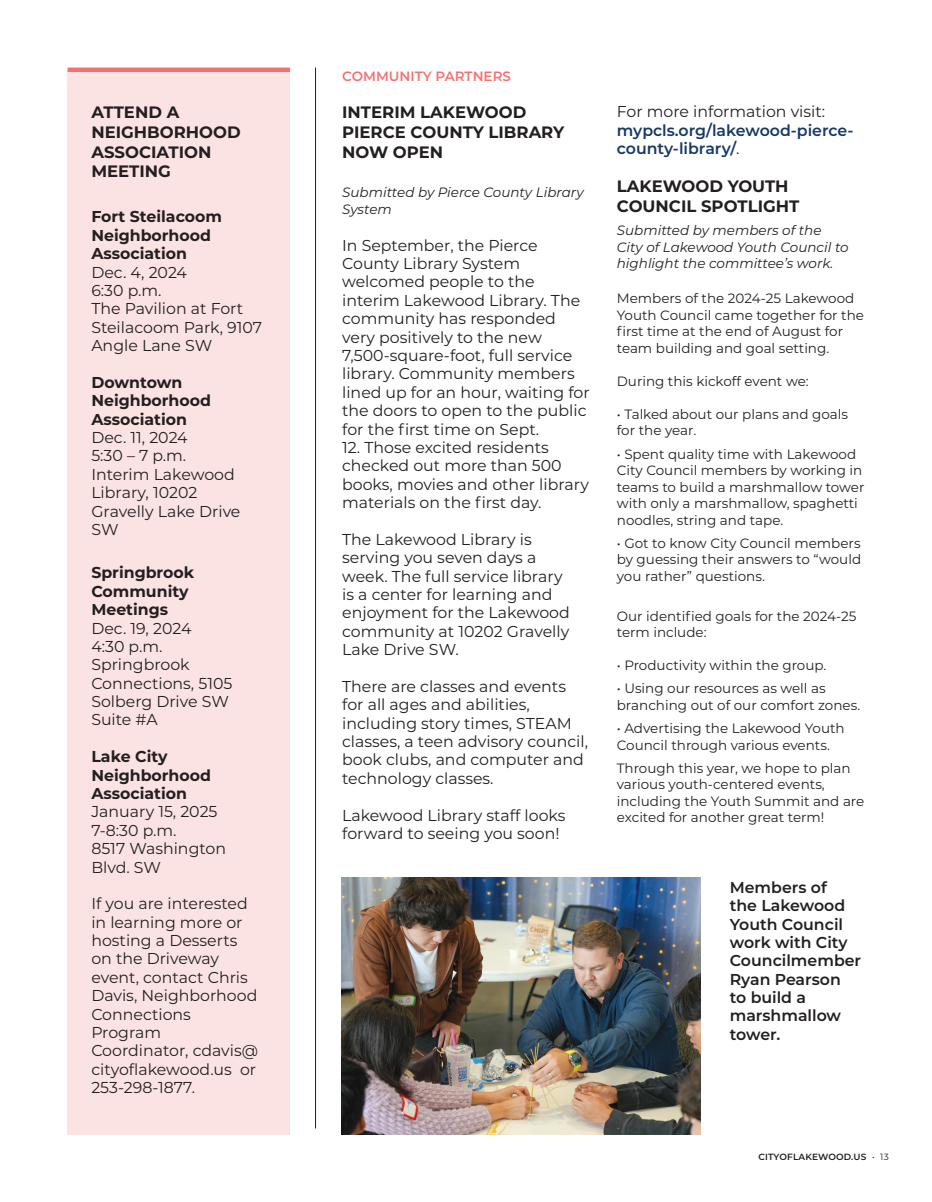
<style>
.page{position:relative;width:932px;height:1202px;background:#fff}
.page>*{position:absolute;margin:0;border:0;box-sizing:border-box;transform-origin:0 0}
.Box_HED{font:700 16.5px/19.8px "Montserrat";color:#231f20}
.t1{font:15.75px/18.3px "Montserrat";color:#231f20}
.t2{font:700 15.75px/18.3px "Montserrat";color:#231f20}
.Cutline{font:600 15.75px/18.3px "Montserrat";color:#231f20}
.t3{font:600 15.75px/18.3px "Montserrat";color:#163967}
.Box_text{font:13.5px/16.5px "Montserrat";color:#231f20}
.Box_text-2{font:italic 13.5px/16.5px "Montserrat";color:#231f20}
.t4{font:600 13.5px "Montserrat";color:#f27274}
.t5{font:600 9px "Montserrat";letter-spacing:.015em;color:#231f20}
.s1{font-weight:400;color:#231f20}
.s2{font-weight:400}
</style>
<div class="page">
<hr style="left:315px;top:68px;width:1px;height:1060px;background:#231f20">
<div style="left:68px;top:70px;width:222px;height:1064px;background:#fce3e3"></div>
<hr style="left:68px;top:68px;width:222px;height:4px;background:#f27274">
<img style="left:342px;top:877px;width:358px;height:257px">
<p class="Box_HED" style="left:91px;top:101px;width:151px">ATTEND A<br>NEIGHBORHOOD<br>ASSOCIATION<br>MEETING</p>
<p class="t2" style="left:91px;top:207px;width:132px">Fort Steilacoom<br>Neighborhood<br>Association</p>
<p class="t1" style="left:91px;top:262px;width:97px">Dec. 4, 2024</p>
<p class="t1" style="left:91px;top:281px;width:72px">6:30 p.m.</p>
<p class="t1" style="left:91px;top:299px;width:172px">The Pavilion at Fort<br>Steilacoom Park, 9107<br>Angle Lane SW</p>
<p class="t2" style="left:91px;top:372px;width:121px">Downtown<br>Neighborhood<br>Association</p>
<p class="t1" style="left:91px;top:428px;width:98px">Dec. 11, 2024</p>
<p class="t1" style="left:91px;top:446px;width:96px">5:30 – 7 p.m.</p>
<p class="t1" style="left:91px;top:464px;width:151px">Interim Lakewood<br>Library, 10202<br>Gravelly Lake Drive<br>SW</p>
<p class="t2" style="left:91px;top:563px;width:104px">Springbrook<br>Community<br>Meetings</p>
<p class="t1" style="left:91px;top:618px;width:102px">Dec. 19, 2024</p>
<p class="t1" style="left:91px;top:636px;width:73px">4:30 p.m.</p>
<p class="t1" style="left:91px;top:655px;width:142px">Springbrook<br>Connections, 5105<br>Solberg Drive SW<br>Suite #A</p>
<p class="t2" style="left:91px;top:746px;width:121px">Lake City<br>Neighborhood<br>Association</p>
<p class="t1" style="left:91px;top:802px;width:128px">January 15, 2025</p>
<p class="t1" style="left:91px;top:820px;width:87px">7-8:30 p.m.</p>
<p class="t1" style="left:91px;top:838px;width:136px">8517 Washington<br>Blvd. SW</p>
<p class="t1" style="left:91px;top:894px;width:168px">If you are interested in learning more or hosting a Desserts on the Driveway event, contact Chris<br>Davis, Neighborhood<br>Connections<br>Program<br>Coordinator, cdavis@ cityoflakewood.us or<br>253-298-1877.</p>
<p class="t4" style="left:342px;top:66px;width:170px">COMMUNITY PARTNERS</p>
<p class="Box_HED" style="left:342px;top:101px;width:224px">INTERIM LAKEWOOD<br>PIERCE COUNTY LIBRARY<br>NOW OPEN</p>
<p class="Box_text-2" style="left:342px;top:184px;width:243px">Submitted by Pierce County Library<br>System</p>
<p class="t1" style="left:342px;top:235px;width:249px">In September, the Pierce<br>County Library System welcomed people to the interim Lakewood Library. The community has responded very positively to the new<br>7,500-square-foot, full service library. Community members lined up for an hour, waiting for the doors to open to the public for the first time on Sept.</p>
<p class="t1" style="left:342px;top:437px;width:248px">12. Those excited residents checked out more than 500 books, movies and other library materials on the first day.</p>
<p class="t1" style="left:342px;top:529px;width:229px">The Lakewood Library is serving you seven days a week. The full service library is a center for learning and enjoyment for the Lakewood community at 10202 Gravelly<br>Lake Drive SW.</p>
<p class="t1" style="left:342px;top:676px;width:247px">There are classes and events for all ages and abilities, including story times, STEAM classes, a teen advisory council, book clubs, and computer and technology classes.</p>
<p class="t1" style="left:342px;top:805px;width:225px">Lakewood Library staff looks forward to seeing you soon!</p>
<p class="t3" style="left:616px;top:102px;width:238px"><span class="s1">For more information visit: </span>mypcls.org/lakewood-pierce&shy;county-library/<span class="s1">.</span></p>
<p class="Box_HED" style="left:616px;top:176px;width:184px">LAKEWOOD YOUTH<br>COUNCIL SPOTLIGHT</p>
<p class="Box_text-2" style="left:616px;top:222px;width:233px">Submitted by members of the<br>City of Lakewood Youth Council to highlight the committee’s work.</p>
<p class="Box_text" style="left:616px;top:290px;width:249px">Members of the 2024-25 Lakewood Youth Council came together for the first time at the end of August for team building and goal setting.</p>
<p class="Box_text" style="left:616px;top:372px;width:193px">During this kickoff event we:</p>
<p class="Box_text" style="left:616px;top:405px;width:233px">• Talked about our plans and goals for the year.</p>
<p class="Box_text" style="left:616px;top:445px;width:249px">• Spent quality time with Lakewood<br>City Council members by working in teams to build a marshmallow tower with only a marshmallow, spaghetti noodles, string and tape.</p>
<p class="Box_text" style="left:616px;top:534px;width:246px;text-align:justify">• Got to know City Council members by guessing their answers to “would you rather” questions.</p>
<p class="Box_text" style="left:616px;top:607px;width:241px">Our identified goals for the 2024-25 term include:</p>
<p class="Box_text" style="left:616px;top:656px;width:211px">• Productivity within the group.</p>
<p class="Box_text" style="left:616px;top:680px;width:245px">• Using our resources as well as branching out of our comfort zones.</p>
<p class="Box_text" style="left:616px;top:719px;width:229px">• Advertising the Lakewood Youth<br>Council through various events.</p>
<p class="Box_text" style="left:616px;top:759px;width:249px">Through this year, we hope to plan various youth-centered events, including the Youth Summit and are excited for another great term!</p>
<p class="Cutline" style="left:729px;top:877px;width:133px">Members of<br>the Lakewood<br>Youth Council work with City<br>Councilmember<br>Ryan Pearson to build a marshmallow tower.</p>
<p class="t5" style="left:758px;top:1150px;width:132px">CITYOFLAKEWOOD.US <span class="s2">• 13</span></p>
</div>
